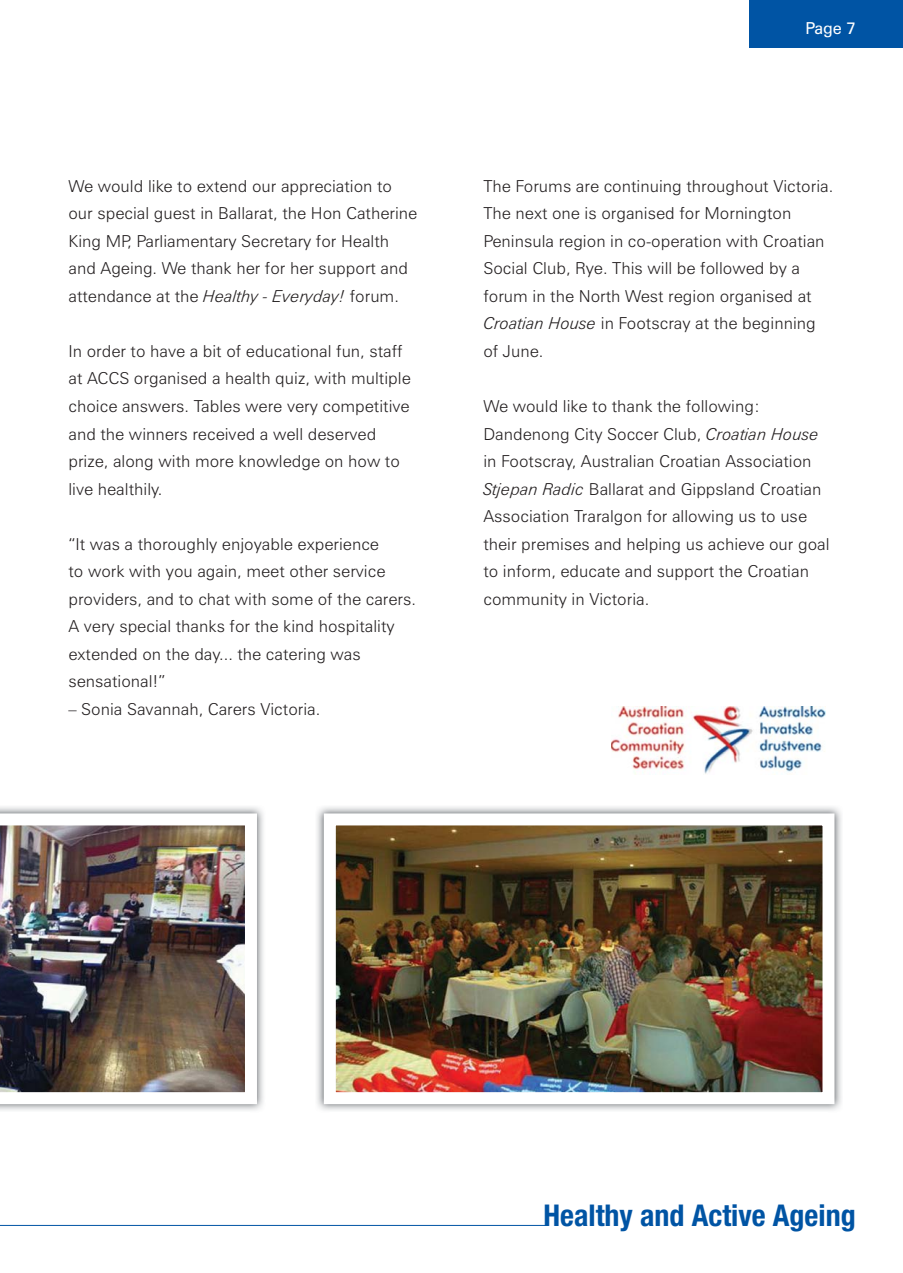
<style>
.page{position:relative;width:903px;height:1273px;background:#fff}
.page>*{position:absolute;margin:0;border:0;box-sizing:border-box;transform-origin:0 0}
.t1{font:700 condensed 30px "Helvetica Neue";color:#0054a4}
.t2{font:300 16.5px/27.5px "Zurich BT";color:#231f20}
.t3{font:16.5px "Zurich BT";color:#fff}
.s1{font-style:italic}
</style>
<div class="page">
<hr style="left:0;top:1224px;width:547px;height:1px;background:#0054a4">
<img style="left:611px;top:706px;width:214px;height:68px">
<img style="left:0;top:807px;width:264px;height:304px">
<img style="left:0;top:813px;width:257px;height:290px">
<img style="left:317px;top:807px;width:525px;height:304px">
<img style="left:337px;top:826px;width:484px;height:264px">
<div style="left:324px;top:813px;width:510px;height:290px;border:12px solid #fff"></div>
<div style="left:748px;top:0;width:154px;height:47px;background:#0054a4"></div>
<p class="t2" style="left:68px;top:174px;width:350px">We would like to extend our appreciation to our special guest in Ballarat, the Hon Catherine King MP, Parliamentary Secretary for Health and Ageing. We thank her for her support and attendance at the <span class="s1">Healthy - Everyday!</span> forum.</p>
<p class="t2" style="left:68px;top:339px;width:344px">In order to have a bit of educational fun, staff at ACCS organised a health quiz, with multiple choice answers. Tables were very competitive and the winners received a well deserved prize, along with more knowledge on how to live healthily.</p>
<p class="t2" style="left:68px;top:532px;width:349px">“It was a thoroughly enjoyable experience<br>to work with you again, meet other service providers, and to chat with some of the carers.<br>A very special thanks for the kind hospitality extended on the day... the catering was sensational!”</p>
<p class="t2" style="left:68px;top:697px;width:253px">– Sonia Savannah, Carers Victoria.</p>
<p class="t3" style="left:805px;top:19px;width:52px">Page 7</p>
<p class="t2" style="left:483px;top:174px;width:351px">The Forums are continuing throughout Victoria.<br>The next one is organised for Mornington Peninsula region in co-operation with Croatian Social Club, Rye. This will be followed by a forum in the North West region organised at <span class="s1">Croatian House</span> in Footscray at the beginning of June.</p>
<p class="t2" style="left:483px;top:394px;width:347px">We would like to thank the following:<br>Dandenong City Soccer Club, <span class="s1">Croatian House </span>in Footscray, Australian Croatian Association <span class="s1">Stjepan Radic</span> Ballarat and Gippsland Croatian Association Traralgon for allowing us to use their premises and helping us achieve our goal to inform, educate and support the Croatian community in Victoria.</p>
<h1 class="t1" style="left:543px;top:1204px;width:314px">Healthy and Active Ageing</h1>
</div>
